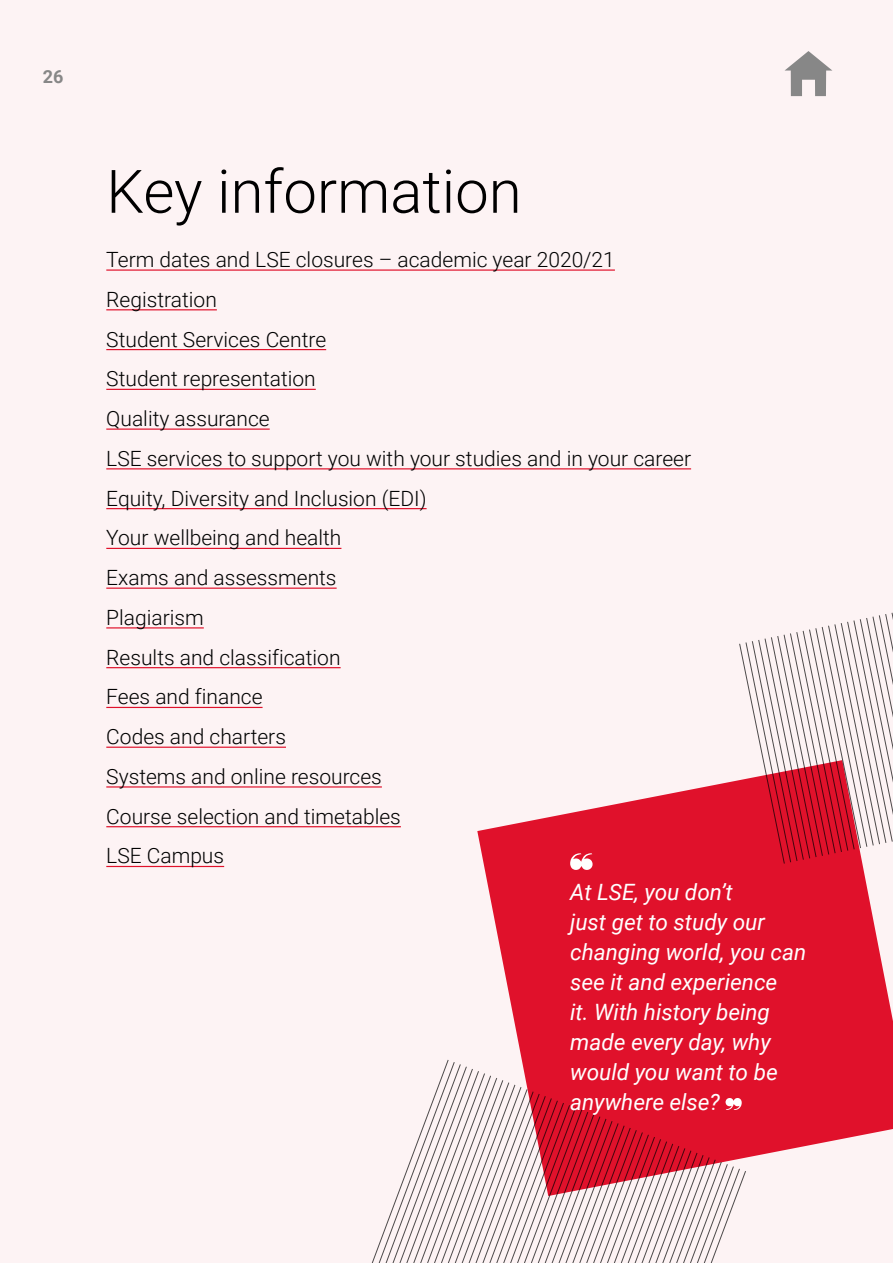
<style>
.page{position:relative;width:893px;height:1263px;background:#fdf3f4}
.page>*{position:absolute;margin:0;border:0;box-sizing:border-box;transform-origin:0 0}
.Key_information_head{font:300 60px "Roboto";color:#000}
.Pull_quote{font:italic 22.5px/30px "Roboto";color:#fff}
.Key_information_cont{font:300 21px "Roboto";color:#000}
.t1{font:700 18px "Roboto";color:#878787}
</style>
<div class="page">
<svg style="left:785px;top:51px;width:47px;height:45px"></svg>
<hr style="left:106px;top:269px;width:509px;height:2px;background:#e0112b">
<hr style="left:106px;top:309px;width:111px;height:1px;background:#e0112b">
<hr style="left:106px;top:349px;width:220px;height:1px;background:#e0112b">
<hr style="left:106px;top:389px;width:210px;height:1px;background:#e0112b">
<hr style="left:106px;top:428px;width:164px;height:2px;background:#e0112b">
<hr style="left:106px;top:468px;width:585px;height:1px;background:#e0112b">
<hr style="left:106px;top:508px;width:321px;height:1px;background:#e0112b">
<hr style="left:106px;top:548px;width:235px;height:1px;background:#e0112b">
<hr style="left:106px;top:587px;width:231px;height:2px;background:#e0112b">
<hr style="left:106px;top:627px;width:98px;height:1px;background:#e0112b">
<hr style="left:106px;top:667px;width:235px;height:1px;background:#e0112b">
<hr style="left:106px;top:707px;width:157px;height:1px;background:#e0112b">
<hr style="left:106px;top:747px;width:180px;height:1px;background:#e0112b">
<hr style="left:106px;top:786px;width:276px;height:1px;background:#e0112b">
<hr style="left:106px;top:826px;width:295px;height:1px;background:#e0112b">
<hr style="left:106px;top:866px;width:118px;height:1px;background:#e0112b">
<svg style="left:477px;top:780px;width:416px;height:378px;background:#e43046"></svg>
<svg style="left:737px;top:612px;width:156px;height:252px"></svg>
<svg style="left:570px;top:853px;width:23px;height:17px"></svg>
<svg style="left:371px;top:1059px;width:377px;height:204px"></svg>
<p class="t1" style="left:43px;top:64px;width:22px">26</p>
<p class="Key_information_head" style="left:106px;top:149px;width:417px">Key information</p>
<p class="Key_information_cont" style="left:106px;top:245px;width:510px">Term dates and LSE closures – academic year 2020/21</p>
<p class="Key_information_cont" style="left:106px;top:285px;width:112px">Registration</p>
<p class="Key_information_cont" style="left:106px;top:324px;width:221px">Student Services Centre</p>
<p class="Key_information_cont" style="left:106px;top:364px;width:211px">Student representation</p>
<p class="Key_information_cont" style="left:106px;top:404px;width:165px">Quality assurance</p>
<p class="Key_information_cont" style="left:106px;top:444px;width:586px">LSE services to support you with your studies and in your career</p>
<p class="Key_information_cont" style="left:106px;top:483px;width:322px">Equity, Diversity and Inclusion (EDI)</p>
<p class="Key_information_cont" style="left:106px;top:523px;width:237px">Your wellbeing and health</p>
<p class="Key_information_cont" style="left:106px;top:563px;width:232px">Exams and assessments</p>
<p class="Key_information_cont" style="left:106px;top:603px;width:99px">Plagiarism</p>
<p class="Key_information_cont" style="left:106px;top:642px;width:236px">Results and classification</p>
<p class="Key_information_cont" style="left:106px;top:682px;width:158px">Fees and finance</p>
<p class="Key_information_cont" style="left:106px;top:722px;width:181px">Codes and charters</p>
<p class="Key_information_cont" style="left:106px;top:762px;width:277px">Systems and online resources</p>
<p class="Key_information_cont" style="left:106px;top:801px;width:296px">Course selection and timetables</p>
<p class="Key_information_cont" style="left:106px;top:841px;width:119px">LSE Campus</p>
<p class="Pull_quote" style="left:570px;top:876px;width:238px">At LSE, you don’t<br>just get to study our changing world, you can see it and experience<br>it. With history being made every day, why would you want to be anywhere else?</p>
</div>
